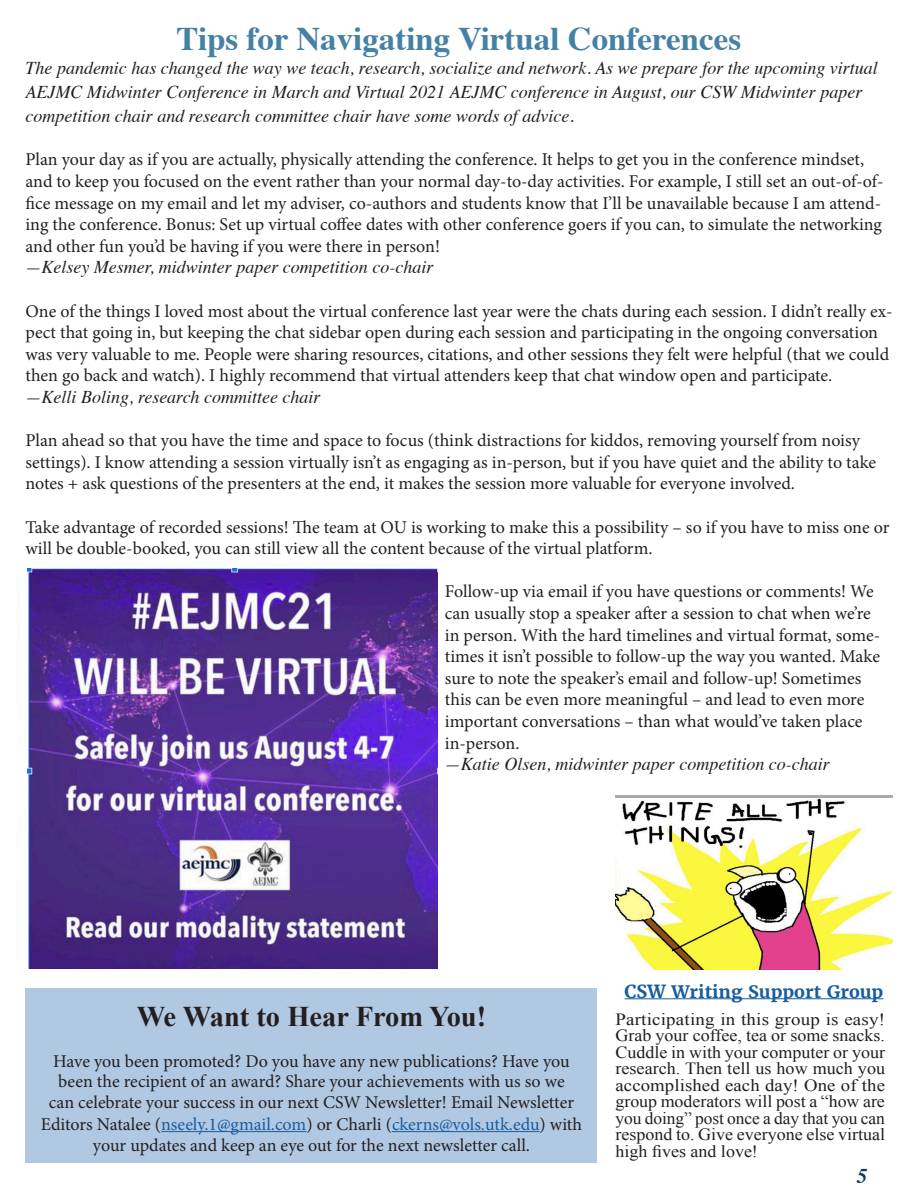
<style>
.page{position:relative;width:918px;height:1188px;background:#fff}
.page>*{position:absolute;margin:0;border:0;box-sizing:border-box;transform-origin:0 0}
.t1{font:700 33px "Times";color:#4581a5}
.t2{font:700 28.5px "Times New Roman";color:#231f20}
.t3{font:italic 700 21px "Times";color:#123c57}
.t4{font:18px/21.6px "Minion Pro";letter-spacing:-.005em;color:#231f20}
.t5{font:italic 18px/24px "Times";color:#231f20}
.Body_Text_-_Left{font:17.1px/16.5px "Times New Roman";color:#231f20;text-align:justify;scale:1.11 1}
.Short_Blurb_Header{font:700 17.1px "Merriweather";color:#175d9e;scale:1.05 1}
.s1{color:#175d9e}
.s2{font-size:18px}
</style>
<div class="page">
<img style="left:615px;top:798px;width:277px;height:172px">
<hr style="left:625px;top:998px;width:46px;height:1px;background:#175d9e">
<hr style="left:671px;top:998px;width:212px;height:1px;background:#175d9e">
<div style="left:26px;top:988px;width:571px;height:174px;background:#b1c8e2"></div>
<hr style="left:161px;top:1131px;width:145px;height:1px;background:#175d9e">
<hr style="left:392px;top:1131px;width:148px;height:1px;background:#175d9e">
<img style="left:27px;top:569px;width:410px;height:399px">
<p class="t1" style="left:177px;top:8px;width:566px">Tips for Navigating Virtual Conferences</p>
<p class="t5" style="left:26px;top:55px;width:854px">The pandemic has changed the way we teach, research, socialize and network. As we prepare for the upcoming virtual<br>AEJMC Midwinter Conference in March and Virtual 2021 AEJMC conference in August, our CSW Midwinter paper competition chair and research committee chair have some words of advice.</p>
<p class="t4" style="left:26px;top:149px;width:859px">Plan your day as if you are actually, physically attending the conference. It helps to get you in the conference mindset, and to keep you focused on the event rather than your normal day-to-day activities. For example, I still set an out-of-of&shy;fice message on my email and let my adviser, co-authors and students know that I’ll be unavailable because I am attend&shy;ing the conference. Bonus: Set up virtual coffee dates with other conference goers if you can, to simulate the networking and other fun you’d be having if you were there in person!</p>
<p class="t5" style="left:26px;top:254px;width:409px">—Kelsey Mesmer, midwinter paper competition co-chair</p>
<p class="t4" style="left:26px;top:300px;width:869px">One of the things I loved most about the virtual conference last year were the chats during each session. I didn’t really ex&shy;pect that going in, but keeping the chat sidebar open during each session and participating in the ongoing conversation was very valuable to me. People were sharing resources, citations, and other sessions they felt were helpful (that we could then go back and watch). I highly recommend that virtual attenders keep that chat window open and participate.</p>
<p class="t5" style="left:26px;top:384px;width:297px">—Kelli Boling, research committee chair</p>
<p class="t4" style="left:26px;top:430px;width:852px">Plan ahead so that you have the time and space to focus (think distractions for kiddos, removing yourself from noisy settings). I know attending a session virtually isn’t as engaging as in-person, but if you have quiet and the ability to take notes + ask questions of the presenters at the end, it makes the session more valuable for everyone involved.</p>
<p class="t4" style="left:26px;top:516px;width:865px">Take advantage of recorded sessions! The team at OU is working to make this a possibility – so if you have to miss one or will be double-booked, you can still view all the content because of the virtual platform.</p>
<p class="t4" style="left:445px;top:581px;width:437px">Follow-up via email if you have questions or comments! We can usually stop a speaker after a session to chat when we’re in person. With the hard timelines and virtual format, some&shy;times it isn’t possible to follow-up the way you wanted. Make sure to note the speaker’s email and follow-up! Sometimes this can be even more meaningful – and lead to even more important conversations – than what would’ve taken place in-person.</p>
<p class="t5" style="left:445px;top:751px;width:386px">—Katie Olsen, midwinter paper competition co-chair</p>
<p class="t2" style="left:137px;top:997px;width:351px">We Want to Hear From You!</p>
<p class="t4" style="left:53px;top:1052px;width:518px;line-height:19.5px">Have you been promoted? Do you have any new publications? Have you been the recipient of an award? Share your achievements with us so we</p>
<p class="t4" style="left:41px;top:1092px;width:543px;text-align:center">can celebrate your success in our next CSW Newsletter! Email Newsletter<br>Editors Natalee (<span class="s1">nseely.1@gmail.com</span>) or Charli (<span class="s1">ckerns@vols.utk.edu</span>) with your updates and keep an eye out for the next newsletter call.</p>
<p class="Short_Blurb_Header" style="left:625px;top:981px;width:248px"><span class="s2">CSW</span> Writing Support Group</p>
<p class="Body_Text_-_Left" style="left:616px;top:1011px;width:244px">Participating in this group is easy!<br>Grab your coffee, tea or some snacks.<br>Cuddle in with your computer or your research. Then tell us how much you accomplished each day! One of the group moderators will post a “how are you doing” post once a day that you can respond to. Give everyone else virtual high fives and love!</p>
<p class="t3" style="left:857px;top:1156px;width:12px">5</p>
</div>
